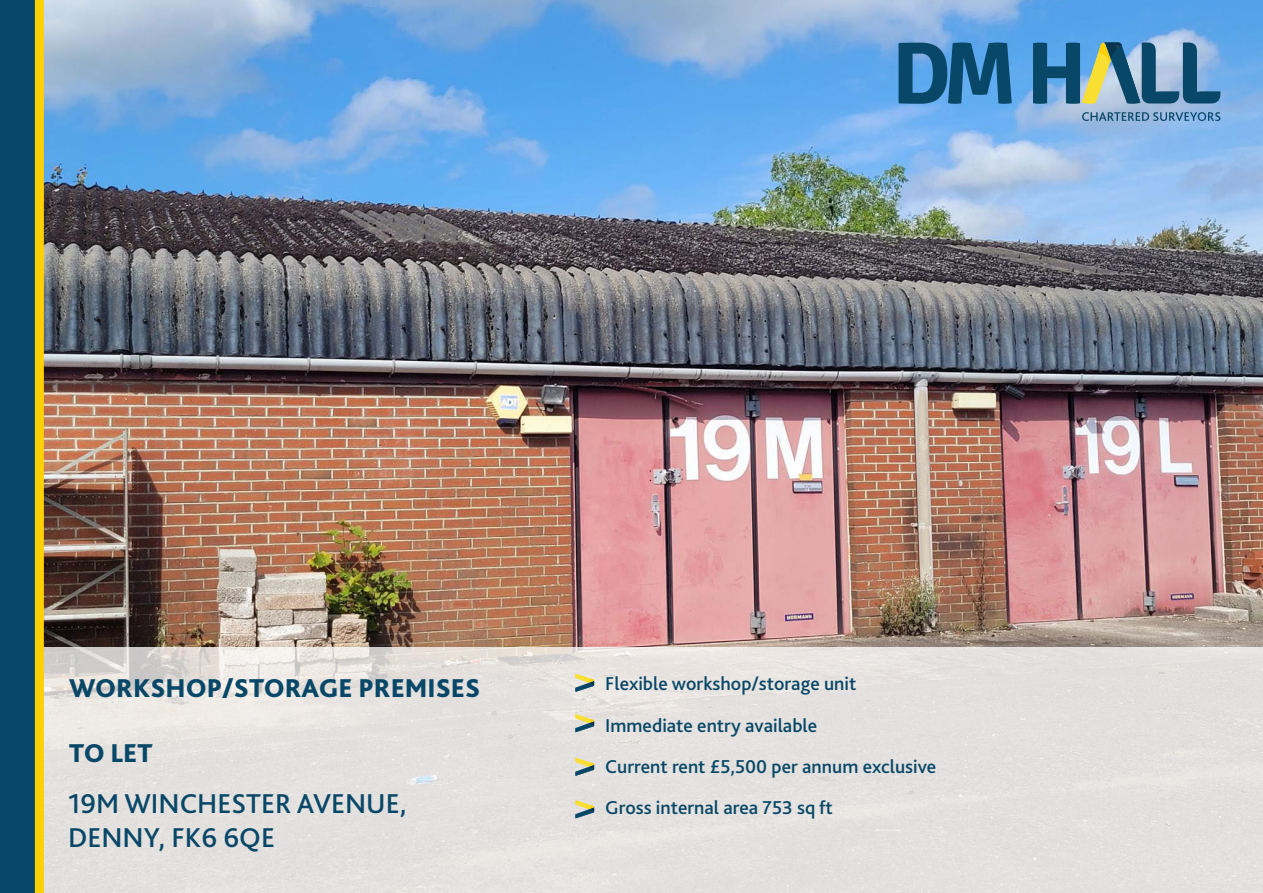
<style>
.page{position:relative;width:1263px;height:893px;background:#fff}
.page>*{position:absolute;margin:0;border:0;box-sizing:border-box;transform-origin:0 0}
._3_Address{font:500 28.5px/34.2px "Bliss 2";color:#084767}
._2_Desc{font:800 27px "Bliss 2";color:#084767}
._4_list_text{font:500 19.5px "Bliss 2";color:#084767}
</style>
<div class="page">
<img style="left:44px;top:0;width:1219px;height:648px">
<div style="left:43px;top:648px;width:1220px;height:245px;background:#e3e1df"></div>
<svg style="left:898px;top:43px;width:114px;height:61px;background:#276996"></svg>
<svg style="left:1082px;top:112px;width:138px;height:9px"></svg>
<svg style="left:1033px;top:43px;width:187px;height:61px;background:#5f8ba1"></svg>
<svg style="left:575px;top:674px;width:19px;height:18px"></svg>
<svg style="left:575px;top:714px;width:19px;height:18px"></svg>
<svg style="left:575px;top:758px;width:19px;height:18px"></svg>
<svg style="left:575px;top:800px;width:19px;height:18px"></svg>
<div style="left:0;top:0;width:41px;height:893px;background:#084767"></div>
<div style="left:35px;top:0;width:9px;height:893px;background:#fed006"></div>
<p class="_2_Desc" style="left:69px;top:671px;width:413px">WORKSHOP/STORAGE PREMISES</p>
<p class="_2_Desc" style="left:69px;top:736px;width:85px">TO LET</p>
<p class="_3_Address" style="left:68px;top:786px;width:340px">19M WINCHESTER AVENUE,<br>DENNY, FK6 6QE</p>
<p class="_4_list_text" style="left:605px;top:672px;width:253px">Flexible workshop/storage unit</p>
<p class="_4_list_text" style="left:605px;top:713px;width:213px">Immediate entry available</p>
<p class="_4_list_text" style="left:605px;top:754px;width:332px">Current rent £5,500 per annum exclusive</p>
<p class="_4_list_text" style="left:605px;top:795px;width:229px">Gross internal area 753 sq ft</p>
</div>
